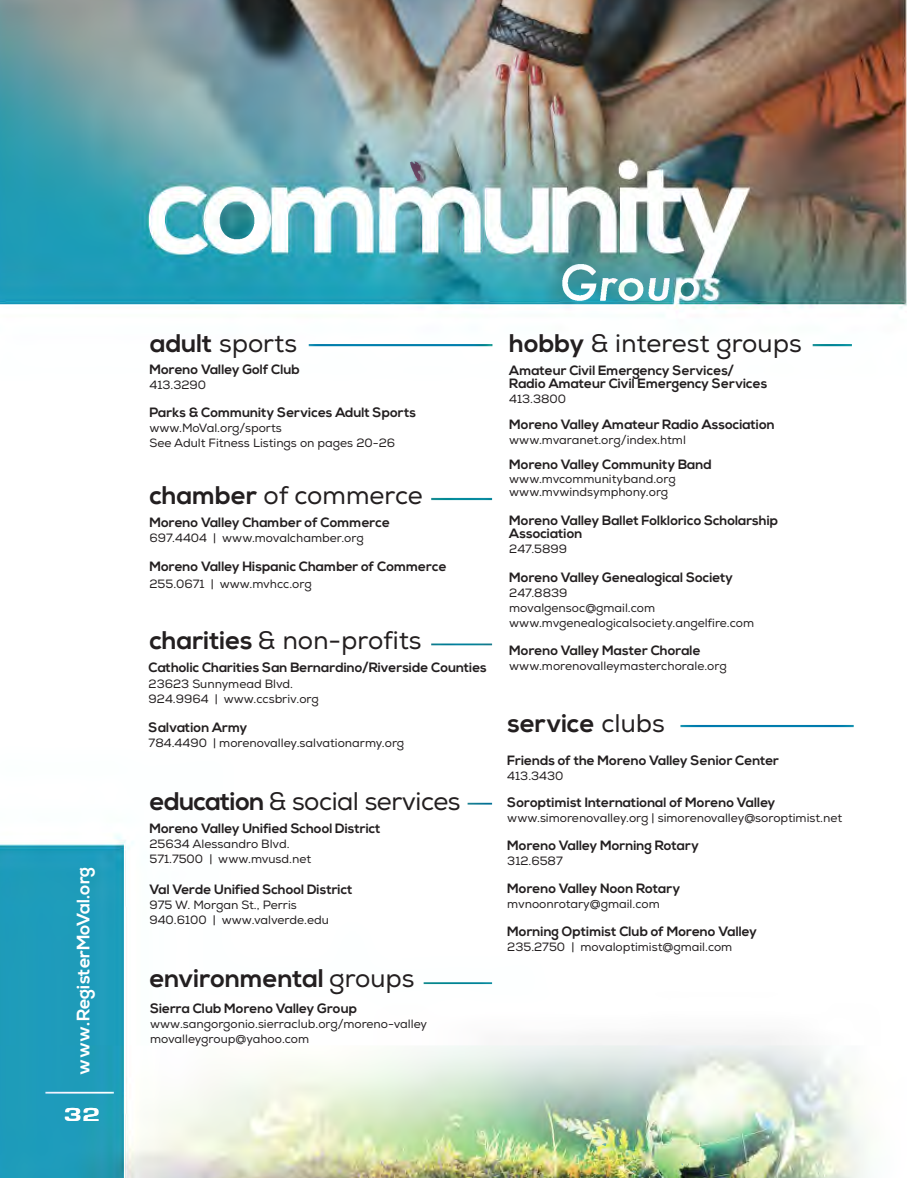
<style>
.page{position:relative;width:907px;height:1178px;background:#fff}
.page>*{position:absolute;margin:0;border:0;box-sizing:border-box;transform-origin:0 0}
.t1{font:25.5px "Nexa";color:#231f20}
.t2{font:700 25.5px "Nexa";color:#231f20}
.t3{font:25.5px "Nexa";letter-spacing:-.02em;color:#231f20}
.t4{font:700 19.5px "Eurostile";color:#fff;scale:1.5 1}
.t5{font:700 18px "Nexa";color:#fff}
.t6{font:700 13.5px/13.5px "Nexa";color:#231f20}
.t7{font:12px/15px "Nexa";color:#231f20}
.s1{font-weight:700}
.s2{font-weight:400}
</style>
<div class="page">
<img style="left:0;top:0;width:907px;height:1178px">
<h3 class="t5" style="left:73px;top:1075px;width:210px;rotate:-90deg">www.RegisterMoVal.org</h3>
<h2 class="t4" style="left:64px;top:1103px;width:26px">32</h2>
<h1 class="t1" style="left:150px;top:327px;width:148px"><span class="s1">adult</span> sports</h1>
<p class="t6" style="left:149px;top:363px;width:152px">Moreno Valley Golf Club</p>
<p class="t7" style="left:149px;top:377px;width:58px">413.3290</p>
<p class="t6" style="left:149px;top:406px;width:268px">Parks &amp; Community Services Adult Sports</p>
<p class="t7" style="left:149px;top:421px;width:247px">www.MoVal.org/sports<br>See Adult Fitness Listings on pages 20-26</p>
<h1 class="t1" style="left:150px;top:480px;width:275px"><span class="s1">chamber</span> of commerce</h1>
<p class="t6" style="left:149px;top:516px;width:242px">Moreno Valley Chamber of Commerce</p>
<p class="t7" style="left:149px;top:531px;width:216px">697.4404 | www.movalchamber.org</p>
<p class="t6" style="left:149px;top:560px;width:299px">Moreno Valley Hispanic Chamber of Commerce</p>
<p class="t7" style="left:149px;top:576px;width:164px">255.0671 | www.mvhcc.org</p>
<h1 class="t1" style="left:150px;top:625px;width:273px"><span class="s1">charities</span> &amp; non-profits</h1>
<p class="t6" style="left:149px;top:660px;width:340px">Catholic Charities San Bernardino/Riverside Counties</p>
<p class="t7" style="left:149px;top:676px;width:172px">23623 Sunnymead Blvd.<br>924.9964 | www.ccsbriv.org</p>
<p class="t6" style="left:149px;top:721px;width:100px">Salvation Army</p>
<p class="t7" style="left:149px;top:736px;width:257px">784.4490 | morenovalley.salvationarmy.org</p>
<h1 class="t3" style="left:150px;top:785px;width:312px"><span class="s1">education</span> &amp; social services</h1>
<p class="t6" style="left:149px;top:822px;width:233px">Moreno Valley Unified School District</p>
<p class="t7" style="left:149px;top:837px;width:163px">25634 Alessandro Blvd.<br>571.7500 | www.mvusd.net</p>
<p class="t6" style="left:149px;top:883px;width:205px">Val Verde Unified School District</p>
<p class="t7" style="left:149px;top:897px;width:181px">975 W. Morgan St., Perris<br>940.6100 | www.valverde.edu</p>
<h1 class="t2" style="left:150px;top:963px;width:266px">environmental <span class="s2">groups</span></h1>
<p class="t6" style="left:150px;top:1002px;width:209px">Sierra Club Moreno Valley Group</p>
<p class="t7" style="left:150px;top:1016px;width:279px">www.sangorgonio.sierraclub.org/moreno-valley movalleygroup@yahoo.com</p>
<h1 class="t1" style="left:509px;top:327px;width:294px"><span class="s1">hobby</span> &amp; interest groups</h1>
<p class="t6" style="left:509px;top:364px;width:260px">Amateur Civil Emergency Services/<br>Radio Amateur Civil Emergency Services</p>
<p class="t7" style="left:509px;top:392px;width:58px">413.3800</p>
<p class="t6" style="left:509px;top:418px;width:267px">Moreno Valley Amateur Radio Association</p>
<p class="t7" style="left:509px;top:432px;width:178px">www.mvaranet.org/index.html</p>
<p class="t6" style="left:509px;top:458px;width:204px">Moreno Valley Community Band</p>
<p class="t7" style="left:509px;top:472px;width:168px;line-height:13.5px">www.mvcommunityband.org www.mvwindsymphony.org</p>
<p class="t6" style="left:509px;top:514px;width:271px">Moreno Valley Ballet Folklorico Scholarship<br>Association</p>
<p class="t7" style="left:509px;top:542px;width:59px">247.5899</p>
<p class="t6" style="left:509px;top:571px;width:225px">Moreno Valley Genealogical Society</p>
<p class="t7" style="left:509px;top:585px;width:246px">247.8839<br>movalgensoc@gmail.com www.mvgenealogicalsociety.angelfire.com</p>
<p class="t6" style="left:509px;top:644px;width:193px">Moreno Valley Master Chorale</p>
<p class="t7" style="left:509px;top:659px;width:219px">www.morenovalleymasterchorale.org</p>
<h1 class="t2" style="left:508px;top:708px;width:159px">service <span class="s2">clubs</span></h1>
<p class="t6" style="left:507px;top:754px;width:273px">Friends of the Moreno Valley Senior Center</p>
<p class="t7" style="left:507px;top:768px;width:58px">413.3430</p>
<p class="t6" style="left:507px;top:796px;width:270px">Soroptimist International of Moreno Valley</p>
<p class="t7" style="left:507px;top:810px;width:336px">www.simorenovalley.org | simorenovalley@soroptimist.net</p>
<p class="t6" style="left:507px;top:839px;width:193px">Moreno Valley Morning Rotary</p>
<p class="t7" style="left:507px;top:853px;width:57px">312.6587</p>
<p class="t6" style="left:507px;top:882px;width:174px">Moreno Valley Noon Rotary</p>
<p class="t7" style="left:507px;top:896px;width:154px">mvnoonrotary@gmail.com</p>
<p class="t6" style="left:507px;top:925px;width:251px">Morning Optimist Club of Moreno Valley</p>
<p class="t7" style="left:507px;top:940px;width:227px">235.2750 | movaloptimist@gmail.com</p>
</div>
